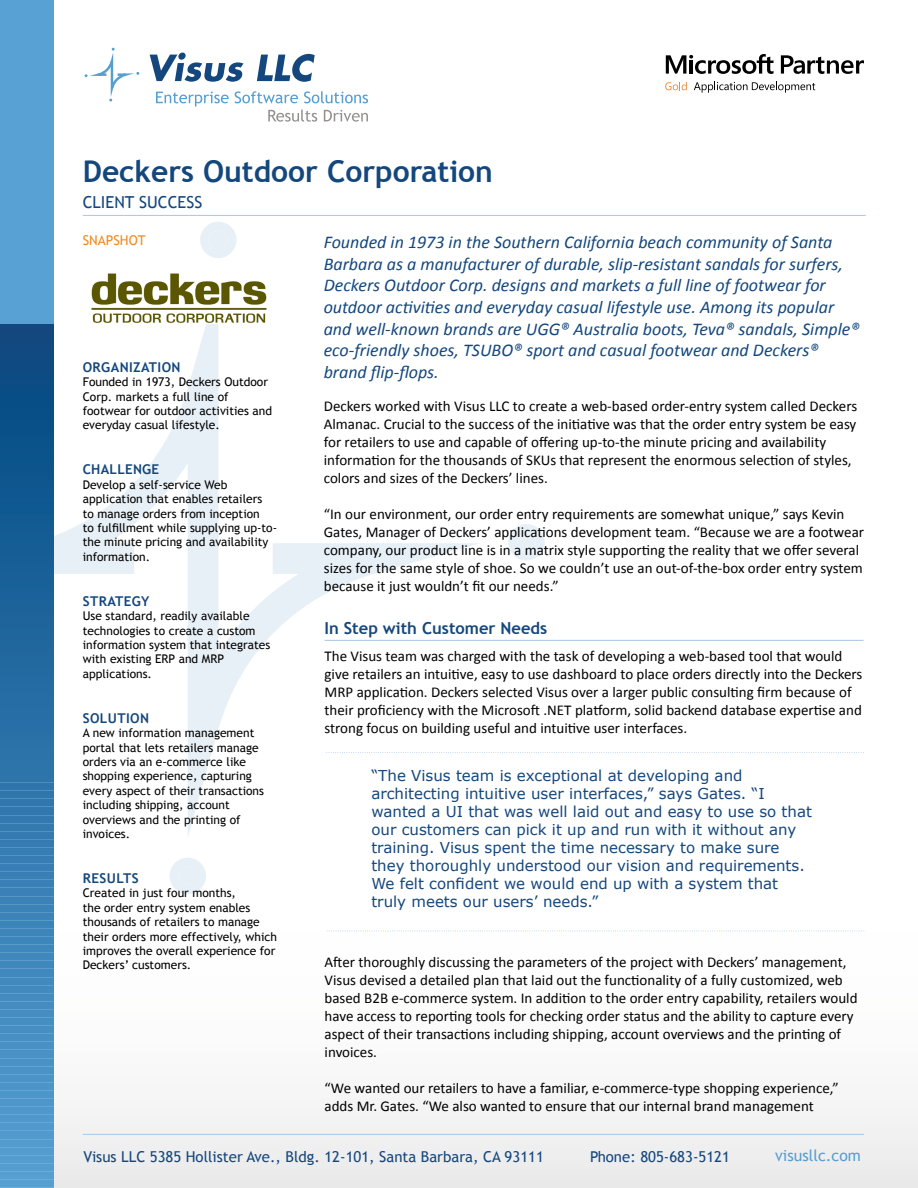
<style>
.page{position:relative;width:918px;height:1188px;background:#fff}
.page>*{position:absolute;margin:0;border:0;box-sizing:border-box;transform-origin:0 0}
.t1{font:700 30px "Trebuchet MS";color:#14477d}
.t2{font:italic 18px/21.6px "Calibri";color:#14477d}
.t3{font:700 16.5px "Trebuchet MS";color:#14477d}
.t4{font:16.5px "Trebuchet MS";color:#14477d}
.t5{font:15.75px "Trebuchet MS";color:#569fd2}
.t6{font:15px/18px "Calibri";color:#000}
.t7{font:15px/18px "Verdana";color:#14477d}
.t8{font:15px "Trebuchet MS";color:#14477d}
.t9{font:700 13.5px "Trebuchet MS";letter-spacing:.03em;color:#14477d}
.t10{font:13.5px "Trebuchet MS";color:#ef8b22}
.t11{font:12px/14.4px "Trebuchet MS";color:#000}
</style>
<div class="page">
<div style="left:54px;top:616px;width:864px;height:572px;background:linear-gradient(to bottom,#fff,#f4f3f3)"></div>
<svg style="left:54px;top:324px;width:427px;height:514px"></svg>
<svg style="left:200px;top:222px;width:37px;height:36px"></svg>
<svg style="left:508px;top:524px;width:37px;height:36px"></svg>
<svg style="left:170px;top:858px;width:36px;height:36px"></svg>
<div style="left:0;top:0;width:54px;height:324px;background:#57a1d4"></div>
<div style="left:0;top:324px;width:54px;height:864px;background:linear-gradient(to bottom,#03467f,#55a0d3)"></div>
<hr style="left:0;top:782px;width:54px;height:1px;background:#abcfe8">
<hr style="left:0;top:790px;width:54px;height:1px;background:#abcfe8">
<hr style="left:0;top:798px;width:54px;height:1px;background:#abcfe8">
<hr style="left:0;top:807px;width:54px;height:1px;background:#abcfe8">
<hr style="left:0;top:815px;width:54px;height:1px;background:#abcfe8">
<hr style="left:0;top:823px;width:54px;height:1px;background:#abcfe8">
<hr style="left:0;top:831px;width:54px;height:1px;background:#abcfe8">
<hr style="left:0;top:839px;width:54px;height:1px;background:#abcfe8">
<hr style="left:0;top:847px;width:54px;height:1px;background:#abcfe8">
<hr style="left:0;top:855px;width:54px;height:1px;background:#abcfe8">
<hr style="left:0;top:863px;width:54px;height:1px;background:#abcfe8">
<hr style="left:0;top:871px;width:54px;height:1px;background:#abcfe8">
<hr style="left:0;top:879px;width:54px;height:1px;background:#abcfe8">
<hr style="left:0;top:888px;width:54px;height:1px;background:#abcfe8">
<hr style="left:0;top:896px;width:54px;height:1px;background:#abcfe8">
<hr style="left:0;top:904px;width:54px;height:1px;background:#abcfe8">
<hr style="left:0;top:912px;width:54px;height:1px;background:#abcfe8">
<hr style="left:0;top:920px;width:54px;height:1px;background:#abcfe8">
<hr style="left:0;top:928px;width:54px;height:1px;background:#abcfe8">
<hr style="left:0;top:936px;width:54px;height:1px;background:#abcfe8">
<hr style="left:0;top:944px;width:54px;height:1px;background:#abcfe8">
<hr style="left:0;top:952px;width:54px;height:1px;background:#abcfe8">
<hr style="left:0;top:960px;width:54px;height:1px;background:#abcfe8">
<hr style="left:0;top:969px;width:54px;height:1px;background:#abcfe8">
<hr style="left:0;top:977px;width:54px;height:1px;background:#abcfe8">
<hr style="left:0;top:985px;width:54px;height:1px;background:#abcfe8">
<hr style="left:0;top:993px;width:54px;height:1px;background:#abcfe8">
<hr style="left:0;top:1001px;width:54px;height:1px;background:#abcfe8">
<hr style="left:0;top:1009px;width:54px;height:1px;background:#abcfe8">
<hr style="left:0;top:1017px;width:54px;height:1px;background:#abcfe8">
<hr style="left:0;top:1025px;width:54px;height:1px;background:#abcfe8">
<hr style="left:0;top:1033px;width:54px;height:1px;background:#abcfe8">
<hr style="left:0;top:1041px;width:54px;height:1px;background:#abcfe8">
<hr style="left:0;top:1050px;width:54px;height:1px;background:#abcfe8">
<hr style="left:0;top:1058px;width:54px;height:1px;background:#abcfe8">
<hr style="left:0;top:1066px;width:54px;height:1px;background:#abcfe8">
<hr style="left:0;top:1074px;width:54px;height:1px;background:#abcfe8">
<hr style="left:0;top:1082px;width:54px;height:1px;background:#abcfe8">
<hr style="left:0;top:1090px;width:54px;height:1px;background:#abcfe8">
<hr style="left:0;top:1098px;width:54px;height:1px;background:#abcfe8">
<hr style="left:0;top:1106px;width:54px;height:1px;background:#abcfe8">
<hr style="left:0;top:1114px;width:54px;height:1px;background:#abcfe8">
<hr style="left:0;top:1122px;width:54px;height:1px;background:#abcfe8">
<hr style="left:0;top:1131px;width:54px;height:1px;background:#abcfe8">
<hr style="left:0;top:1139px;width:54px;height:1px;background:#abcfe8">
<hr style="left:0;top:1147px;width:54px;height:1px;background:#abcfe8">
<hr style="left:0;top:1155px;width:54px;height:1px;background:#abcfe8">
<hr style="left:0;top:1163px;width:54px;height:1px;background:#abcfe8">
<hr style="left:0;top:1171px;width:54px;height:1px;background:#abcfe8">
<hr style="left:0;top:1179px;width:54px;height:1px;background:#abcfe8">
<hr style="left:0;top:1187px;width:54px;height:1px;background:#abcfe8">
<hr style="left:83px;top:215px;width:783px;height:1px;background:#a6c7e6">
<hr style="left:83px;top:1134px;width:781px;height:1px;background:#a6c7e6">
<svg style="left:666px;top:54px;width:108px;height:20px"></svg>
<svg style="left:781px;top:55px;width:83px;height:19px"></svg>
<svg style="left:694px;top:82px;width:121px;height:11px"></svg>
<svg style="left:665px;top:82px;width:22px;height:8px"></svg>
<svg style="left:85px;top:48px;width:54px;height:54px"></svg>
<svg style="left:150px;top:53px;width:165px;height:29px"></svg>
<svg style="left:156px;top:92px;width:73px;height:15px"></svg>
<svg style="left:235px;top:91px;width:63px;height:12px"></svg>
<svg style="left:304px;top:91px;width:64px;height:12px"></svg>
<svg style="left:268px;top:110px;width:49px;height:12px"></svg>
<svg style="left:324px;top:110px;width:44px;height:12px"></svg>
<hr style="left:325px;top:640px;width:539px;height:1px;background:#a6c7e6">
<svg style="left:327px;top:752px;width:538px;height:1px"></svg>
<svg style="left:327px;top:931px;width:538px;height:1px"></svg>
<img style="left:91px;top:273px;width:176px;height:50px">
<h1 class="t1" style="left:83px;top:153px;width:412px">Deckers Outdoor Corporation</h1>
<p class="t4" style="left:83px;top:193px;width:121px">CLIENT SUCCESS</p>
<p class="t10" style="left:83px;top:232px;width:64px">SNAPSHOT</p>
<p class="t9" style="left:83px;top:359px;width:99px">ORGANIZATION</p>
<p class="t11" style="left:83px;top:375px;width:191px">Founded in 1973, Deckers Outdoor<br>Corp. markets a full line of footwear for outdoor activities and everyday casual lifestyle.</p>
<p class="t9" style="left:83px;top:461px;width:78px">CHALLENGE</p>
<p class="t11" style="left:83px;top:477px;width:196px">Develop a self-service Web application that enables retailers<br>to manage orders from inception<br>to fulfillment while supplying up-to&shy;the minute pricing and availability information.</p>
<p class="t9" style="left:83px;top:593px;width:68px">STRATEGY</p>
<p class="t11" style="left:83px;top:609px;width:189px">Use standard, readily available technologies to create a custom information system that integrates with existing ERP and MRP applications.</p>
<p class="t9" style="left:83px;top:710px;width:68px">SOLUTION</p>
<p class="t11" style="left:83px;top:726px;width:183px">A new information management portal that lets retailers manage orders via an e-commerce like shopping experience, capturing every aspect of their transactions including shipping, account overviews and the printing of invoices.</p>
<p class="t9" style="left:83px;top:870px;width:58px">RESULTS</p>
<p class="t11" style="left:83px;top:886px;width:196px">Created in just four months,<br>the order entry system enables thousands of retailers to manage their orders more effectively, which improves the overall experience for<br>Deckers’ customers.</p>
<p class="t2" style="left:324px;top:231px;width:537px">Founded in 1973 in the Southern California beach community of Santa Barbara as a manufacturer of durable, slip-resistant sandals for surfers, Deckers Outdoor Corp. designs and markets a full line of footwear for outdoor activities and everyday casual lifestyle use. Among its popular and well-known brands are UGG® Australia boots, Teva® sandals, Simple® eco-friendly shoes, TSUBO® sport and casual footwear and Deckers® brand flip-flops.</p>
<p class="t6" style="left:324px;top:397px;width:535px">Deckers worked with Visus LLC to create a web-based order-entry system called Deckers Almanac. Crucial to the success of the initiative was that the order entry system be easy for retailers to use and capable of offering up-to-the minute pricing and availability information for the thousands of SKUs that represent the enormous selection of styles, colors and sizes of the Deckers’ lines.</p>
<p class="t6" style="left:324px;top:505px;width:542px">“In our environment, our order entry requirements are somewhat unique,” says Kevin Gates, Manager of Deckers’ applications development team. “Because we are a footwear company, our product line is in a matrix style supporting the reality that we offer several sizes for the same style of shoe. So we couldn’t use an out-of-the-box order entry system because it just wouldn’t fit our needs.”</p>
<p class="t3" style="left:325px;top:618px;width:224px">In Step with Customer Needs</p>
<p class="t6" style="left:325px;top:647px;width:539px">The Visus team was charged with the task of developing a web-based tool that would give retailers an intuitive, easy to use dashboard to place orders directly into the Deckers MRP application. Deckers selected Visus over a larger public consulting firm because of their proficiency with the Microsoft .NET platform, solid backend database expertise and strong focus on building useful and intuitive user interfaces.</p>
<p class="t7" style="left:371px;top:766px;width:442px">“The Visus team is exceptional at developing and architecting intuitive user interfaces,” says Gates. “I wanted a UI that was well laid out and easy to use so that our customers can pick it up and run with it without any training. Visus spent the time necessary to make sure they thoroughly understood our vision and requirements.<br>We felt confident we would end up with a system that truly meets our users’ needs.”</p>
<p class="t6" style="left:325px;top:953px;width:535px">After thoroughly discussing the parameters of the project with Deckers’ management, Visus devised a detailed plan that laid out the functionality of a fully customized, web based B2B e-commerce system. In addition to the order entry capability, retailers would have access to reporting tools for checking order status and the ability to capture every aspect of their transactions including shipping, account overviews and the printing of invoices.</p>
<p class="t6" style="left:325px;top:1079px;width:516px">“We wanted our retailers to have a familiar, e-commerce-type shopping experience,” adds Mr. Gates. “We also wanted to ensure that our internal brand management</p>
<p class="t8" style="left:83px;top:1148px;width:462px">Visus LLC 5385 Hollister Ave., Bldg. 12-101, Santa Barbara, CA 93111</p>
<p class="t8" style="left:590px;top:1148px;width:141px">Phone: 805-683-5121</p>
<p class="t5" style="left:775px;top:1146px;width:87px">visusllc.com</p>
</div>
